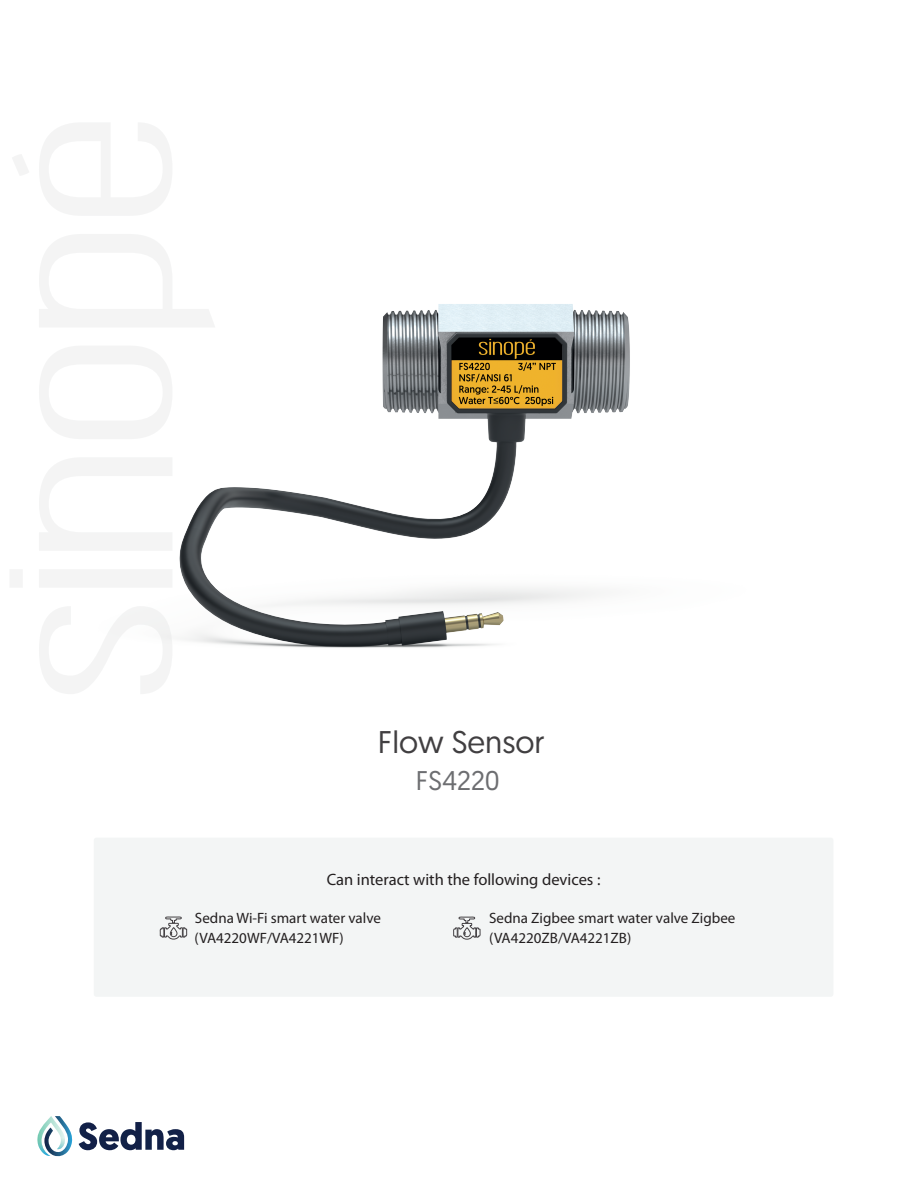
<style>
.page{position:relative;width:918px;height:1188px;background:#fff}
.page>*{position:absolute;margin:0;border:0;box-sizing:border-box;transform-origin:0 0}
.t1{font:31.35px "Geomanist";color:#413f41}
.t2{font:27px "Geomanist";color:#6d6e71}
.t3{font:16.5px "Myriad Pro";color:#231f20}
.t4{font:15px "Myriad Pro";color:#231f20}
</style>
<div class="page">
<div style="left:94px;top:838px;width:739px;height:159px;background:#f3f5f5;border-radius:3px"></div>
<svg style="left:13px;top:155px;width:16px;height:20px"></svg>
<svg style="left:39px;top:607px;width:28px;height:87px"></svg>
<svg style="left:10px;top:570px;width:57px;height:17px"></svg>
<svg style="left:39px;top:460px;width:28px;height:90px"></svg>
<svg style="left:39px;top:348px;width:28px;height:89px"></svg>
<svg style="left:39px;top:236px;width:28px;height:91px"></svg>
<svg style="left:39px;top:123px;width:132px;height:91px"></svg>
<svg style="left:79px;top:1122px;width:105px;height:28px"></svg>
<svg style="left:37px;top:1116px;width:36px;height:41px"></svg>
<svg style="left:160px;top:917px;width:27px;height:23px"></svg>
<svg style="left:453px;top:917px;width:28px;height:23px"></svg>
<img style="left:67px;top:158px;width:563px;height:536px">
<h1 class="t1" style="left:378px;top:722px;width:168px">Flow Sensor</h1>
<h2 class="t2" style="left:416px;top:763px;width:85px">FS4220</h2>
<p class="t3" style="left:327px;top:871px;width:275px">Can interact with the following devices :</p>
<p class="t4" style="left:195px;top:910px;width:188px">Sedna Wi-Fi smart water valve</p>
<p class="t4" style="left:489px;top:910px;width:248px">Sedna Zigbee smart water valve Zigbee</p>
<p class="t4" style="left:195px;top:929px;width:151px">(VA4220WF/VA4221WF)</p>
<p class="t4" style="left:489px;top:929px;width:144px">(VA4220ZB/VA4221ZB)</p>
</div>
